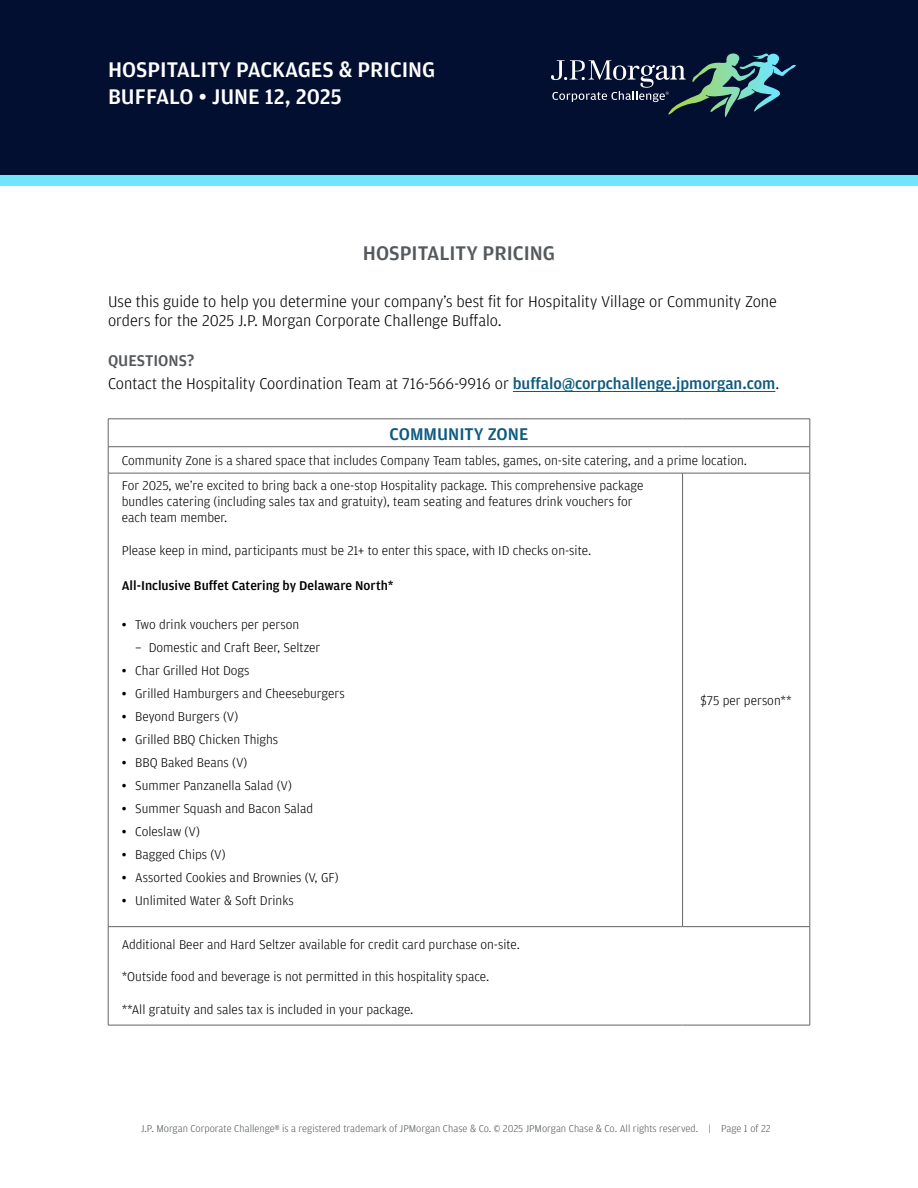
<style>
.page{position:relative;width:918px;height:1188px;background:#fff}
.page>*{position:absolute;margin:0;border:0;box-sizing:border-box;transform-origin:0 0}
.Document_Title{font:500 22.5px "Amplitude";color:#fff}
.Document_Header{font:500 21px "Amplitude";color:#54595c}
.Column_Headers{font:500 18px "Amplitude";color:#0d5980}
.Body_Text{font:300 16.5px/19.8px "Amplitude";color:#000}
.Body_Header{font:500 16.5px "Amplitude";color:#54595c}
.Table_Body_Copy{font:300 13.5px/16.2px "Amplitude";color:#000}
.Table_body_copy{font:500 13.5px "Amplitude";color:#000}
.Table_body_copy-2{font:300 13.5px "Amplitude";color:#000}
.t1{font:300 10.5px "Amplitude";color:#54595c}
.s1{font-weight:500;color:#0d5980}
.s2{font-weight:500}
</style>
<div class="page">
<div style="left:0;top:0;width:918px;height:176px;background:#020f31"></div>
<div style="left:0;top:176px;width:918px;height:10px;background:#71e5fb"></div>
<svg style="left:551px;top:53px;width:245px;height:64px"></svg>
<hr style="left:513px;top:391px;width:262px;height:1px;background:#0d5980">
<hr style="left:108px;top:419px;width:575px;height:1px;background:#65656a">
<hr style="left:683px;top:419px;width:127px;height:1px;background:#65656a">
<hr style="left:108px;top:446px;width:575px;height:1px;background:#65656a">
<svg style="left:108px;top:419px;width:1px;height:54px"></svg>
<hr style="left:683px;top:446px;width:127px;height:1px;background:#65656a">
<svg style="left:810px;top:419px;width:1px;height:54px"></svg>
<hr style="left:108px;top:473px;width:575px;height:1px;background:#65656a">
<hr style="left:108px;top:473px;width:1px;height:453px;background:#65656a">
<hr style="left:683px;top:473px;width:127px;height:1px;background:#65656a">
<hr style="left:682px;top:473px;width:1px;height:453px;background:#65656a">
<hr style="left:810px;top:473px;width:1px;height:453px;background:#65656a">
<hr style="left:108px;top:926px;width:575px;height:1px;background:#65656a">
<hr style="left:108px;top:927px;width:1px;height:98px;background:#65656a">
<hr style="left:683px;top:926px;width:127px;height:1px;background:#65656a">
<hr style="left:810px;top:927px;width:1px;height:98px;background:#65656a">
<hr style="left:108px;top:1025px;width:575px;height:1px;background:#65656a">
<hr style="left:683px;top:1025px;width:127px;height:1px;background:#65656a">
<h1 class="Document_Title" style="left:108px;top:57px;width:329px">HOSPITALITY PACKAGES &amp; PRICING</h1>
<h1 class="Document_Title" style="left:108px;top:84px;width:235px">BUFFALO • JUNE 12, 2025</h1>
<h2 class="Document_Header" style="left:363px;top:241px;width:194px">HOSPITALITY PRICING</h2>
<p class="Body_Text" style="left:108px;top:291px;width:671px">Use this guide to help you determine your company’s best fit for Hospitality Village or Community Zone orders for the 2025 J.P. Morgan Corporate Challenge Buffalo.</p>
<h3 class="Body_Header" style="left:108px;top:351px;width:88px">QUESTIONS?</h3>
<p class="Body_Text" style="left:108px;top:374px;width:673px">Contact the Hospitality Coordination Team at 716-566-9916 or <span class="s1">buffalo@corpchallenge.jpmorgan.com</span>.</p>
<p class="Column_Headers" style="left:390px;top:424px;width:140px">COMMUNITY ZONE</p>
<p class="Table_Body_Copy" style="left:122px;top:453px;width:627px">Community Zone is a shared space that includes Company Team tables, games, on-site catering, and a prime location.</p>
<p class="Table_Body_Copy" style="left:122px;top:477px;width:523px">For 2025, we’re excited to bring back a one-stop Hospitality package. This comprehensive package bundles catering (including sales tax and gratuity), team seating and features drink vouchers for each team member.</p>
<p class="Table_Body_Copy" style="left:122px;top:542px;width:471px">Please keep in mind, participants must be 21+ to enter this space, with ID checks on-site.</p>
<p class="Table_body_copy" style="left:122px;top:578px;width:273px">All-Inclusive Buffet Catering by Delaware North*</p>
<p class="Table_Body_Copy" style="left:122px;top:617px;width:179px"><span class="s2">•</span> Two drink vouchers per person</p>
<p class="Table_Body_Copy" style="left:135px;top:640px;width:187px">− Domestic and Craft Beer, Seltzer</p>
<p class="Table_Body_Copy" style="left:122px;top:663px;width:129px"><span class="s2">•</span> Char Grilled Hot Dogs</p>
<p class="Table_Body_Copy" style="left:122px;top:686px;width:225px"><span class="s2">•</span> Grilled Hamburgers and Cheeseburgers</p>
<p class="Table_Body_Copy" style="left:122px;top:709px;width:118px"><span class="s2">•</span> Beyond Burgers (V)</p>
<p class="Table_Body_Copy" style="left:122px;top:732px;width:158px"><span class="s2">•</span> Grilled BBQ Chicken Thighs</p>
<p class="Table_Body_Copy" style="left:122px;top:755px;width:127px"><span class="s2">•</span> BBQ Baked Beans (V)</p>
<p class="Table_Body_Copy" style="left:122px;top:778px;width:172px"><span class="s2">•</span> Summer Panzanella Salad (V)</p>
<p class="Table_Body_Copy" style="left:122px;top:801px;width:193px"><span class="s2">•</span> Summer Squash and Bacon Salad</p>
<p class="Table_Body_Copy" style="left:122px;top:823px;width:80px"><span class="s2">•</span> Coleslaw (V)</p>
<p class="Table_Body_Copy" style="left:122px;top:846px;width:106px"><span class="s2">•</span> Bagged Chips (V)</p>
<p class="Table_Body_Copy" style="left:122px;top:869px;width:219px"><span class="s2">•</span> Assorted Cookies and Brownies (V, GF)</p>
<p class="Table_Body_Copy" style="left:122px;top:892px;width:174px"><span class="s2">•</span> Unlimited Water &amp; Soft Drinks</p>
<p class="Table_body_copy-2" style="left:701px;top:693px;width:93px">$75 per person**</p>
<p class="Table_Body_Copy" style="left:122px;top:936px;width:400px">Additional Beer and Hard Seltzer available for credit card purchase on-site.</p>
<p class="Table_Body_Copy" style="left:122px;top:969px;width:369px">*Outside food and beverage is not permitted in this hospitality space.</p>
<p class="Table_Body_Copy" style="left:122px;top:1001px;width:293px">**All gratuity and sales tax is included in your package.</p>
<p class="t1" style="left:141px;top:1123px;width:631px">J.P. Morgan Corporate Challenge® is a registered trademark of JPMorgan Chase &amp; Co. © 2025 JPMorgan Chase &amp; Co. All rights reserved. | Page 1 of 22</p>
</div>
